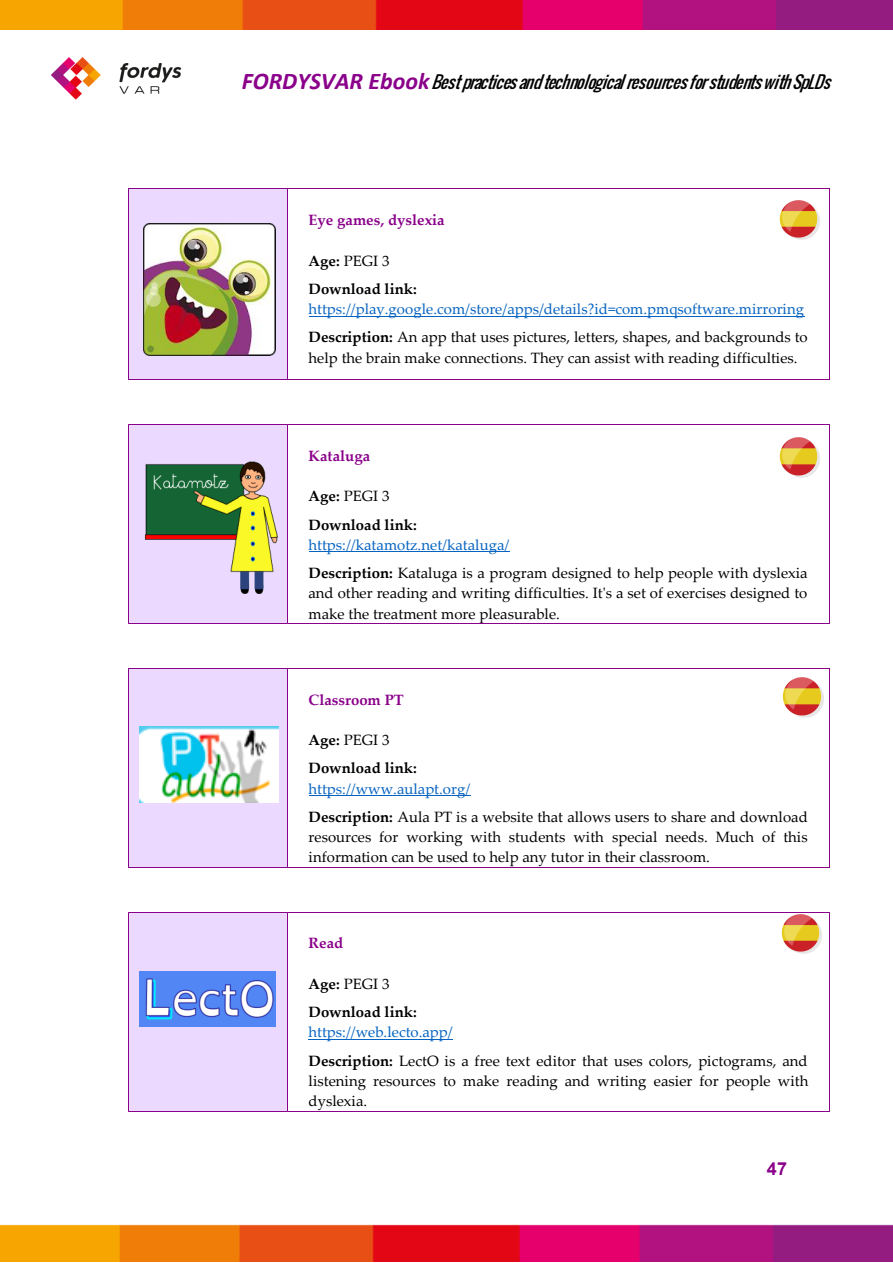
<style>
.page{position:relative;width:893px;height:1263px;background:#fff}
.page>*{position:absolute;margin:0;border:0;box-sizing:border-box;transform-origin:0 0}
.t1{font:700 18px "Arial";color:#8a008a}
.t2{font:italic 300 16.5px "Oswald";color:#000}
.t3{font:15px/28.2px "Palatino Linotype";color:#000}
.t4{font:15px/28.2px "Palatino Linotype";color:#0563c1}
.t5{font:700 15px/28.2px "Palatino Linotype";color:#000}
.t6{font:700 15px "Palatino Linotype";color:#8a008a}
.s1{font-family:"Calibri";font-weight:700;font-size:24px;color:#8a008a}
.s2{font-weight:400}
.s3{font-weight:700;color:#000}
.s4{color:#000}
.s5{color:#0563c1}
.s6{font-weight:700}
</style>
<div class="page">
<img style="left:0;top:0;width:893px;height:29px">
<img style="left:50px;top:57px;width:132px;height:43px">
<img style="left:0;top:1224px;width:893px;height:37px">
<div style="left:128px;top:189px;width:159px;height:190px;background:#ecd9ff"></div>
<hr style="left:309px;top:316px;width:496px;height:1px;background:#0563c1">
<hr style="left:128px;top:188px;width:159px;height:1px;background:#8a008a">
<hr style="left:288px;top:188px;width:541px;height:1px;background:#8a008a">
<hr style="left:128px;top:189px;width:1px;height:190px;background:#8a008a">
<hr style="left:128px;top:379px;width:159px;height:1px;background:#8a008a">
<hr style="left:287px;top:189px;width:1px;height:190px;background:#8a008a">
<hr style="left:288px;top:379px;width:541px;height:1px;background:#8a008a">
<hr style="left:829px;top:189px;width:1px;height:190px;background:#8a008a">
<div style="left:128px;top:425px;width:159px;height:198px;background:#ecd9ff"></div>
<hr style="left:309px;top:551px;width:201px;height:1px;background:#0563c1">
<hr style="left:128px;top:424px;width:159px;height:1px;background:#8a008a">
<hr style="left:288px;top:424px;width:541px;height:1px;background:#8a008a">
<hr style="left:128px;top:425px;width:1px;height:198px;background:#8a008a">
<hr style="left:128px;top:623px;width:159px;height:1px;background:#8a008a">
<hr style="left:287px;top:425px;width:1px;height:198px;background:#8a008a">
<hr style="left:288px;top:623px;width:541px;height:1px;background:#8a008a">
<hr style="left:829px;top:425px;width:1px;height:198px;background:#8a008a">
<div style="left:128px;top:669px;width:159px;height:198px;background:#ecd9ff"></div>
<hr style="left:309px;top:795px;width:161px;height:1px;background:#0563c1">
<hr style="left:128px;top:668px;width:159px;height:1px;background:#8a008a">
<hr style="left:288px;top:668px;width:541px;height:1px;background:#8a008a">
<hr style="left:128px;top:669px;width:1px;height:198px;background:#8a008a">
<hr style="left:128px;top:867px;width:159px;height:1px;background:#8a008a">
<hr style="left:287px;top:669px;width:1px;height:198px;background:#8a008a">
<hr style="left:288px;top:867px;width:541px;height:1px;background:#8a008a">
<hr style="left:829px;top:669px;width:1px;height:198px;background:#8a008a">
<div style="left:128px;top:912px;width:159px;height:199px;background:#ecd9ff"></div>
<hr style="left:309px;top:1039px;width:144px;height:1px;background:#0563c1">
<hr style="left:128px;top:912px;width:159px;height:1px;background:#8a008a">
<hr style="left:288px;top:912px;width:541px;height:1px;background:#8a008a">
<hr style="left:128px;top:912px;width:1px;height:199px;background:#8a008a">
<hr style="left:128px;top:1111px;width:159px;height:1px;background:#8a008a">
<hr style="left:287px;top:912px;width:1px;height:199px;background:#8a008a">
<hr style="left:288px;top:1111px;width:541px;height:1px;background:#8a008a">
<hr style="left:829px;top:912px;width:1px;height:199px;background:#8a008a">
<img style="left:143px;top:223px;width:132px;height:132px">
<img style="left:779px;top:200px;width:41px;height:40px">
<img style="left:144px;top:462px;width:133px;height:131px">
<img style="left:779px;top:437px;width:41px;height:41px">
<img style="left:140px;top:726px;width:138px;height:76px">
<img style="left:782px;top:677px;width:42px;height:41px">
<img style="left:140px;top:971px;width:135px;height:55px">
<img style="left:781px;top:914px;width:41px;height:40px">
<p class="t2" style="left:242px;top:69px;width:597px"><span class="s1">F O R D Y S V A R E b o o k</span> BestpracticesandtechnologicalresourcesforstudentswithSpLDs</p>
<p class="t6" style="left:309px;top:214px;width:138px">Eye games, dyslexia</p>
<p class="t5" style="left:309px;top:248px;width:110px">Age: <span class="s2">PEGI 3<br></span>Download link:</p>
<p class="t4" style="left:309px;top:297px;width:501px">https://play.google.com/store/apps/details?id=com.pmqsoftware.mirroring<br><span class="s3">Description:</span> <span class="s4">An app that uses pictures, letters, shapes, and backgrounds to</span></p>
<p class="t3" style="left:309px;top:345px;width:491px">help the brain make connections. They can assist with reading difficulties.</p>
<p class="t6" style="left:309px;top:450px;width:63px">Kataluga</p>
<p class="t5" style="left:309px;top:484px;width:110px">Age: <span class="s2">PEGI 3<br></span>Download link:</p>
<p class="t3" style="left:309px;top:532px;width:501px"><span class="s5">https://katamotz.net/kataluga/<br></span><span class="s6">Description:</span> Kataluga is a program designed to help people with dyslexia</p>
<p class="t3" style="left:309px;top:585px;width:500px;line-height:20.4px">and other reading and writing difficulties. It's a set of exercises designed to make the treatment more pleasurable.</p>
<p class="t6" style="left:309px;top:693px;width:97px">Classroom PT</p>
<p class="t5" style="left:309px;top:727px;width:110px">Age: <span class="s2">PEGI 3<br></span>Download link:</p>
<p class="t3" style="left:309px;top:776px;width:501px"><span class="s5">https://www.aulapt.org/<br></span><span class="s6">Description:</span> Aula PT is a website that allows users to share and download</p>
<p class="t3" style="left:309px;top:829px;width:501px;line-height:20.1px">resources for working with students with special needs. Much of this information can be used to help any tutor in their classroom.</p>
<p class="t6" style="left:309px;top:937px;width:36px">Read</p>
<p class="t5" style="left:309px;top:971px;width:110px">Age: <span class="s2">PEGI 3<br></span>Download link:</p>
<p class="t3" style="left:309px;top:1020px;width:501px"><span class="s5">https://web.lecto.app/<br></span><span class="s6">Description:</span> LectO is a free text editor that uses colors, pictograms, and</p>
<p class="t3" style="left:309px;top:1072px;width:501px;line-height:20.1px">listening resources to make reading and writing easier for people with dyslexia.</p>
<p class="t1" style="left:767px;top:1157px;width:22px">47</p>
</div>
